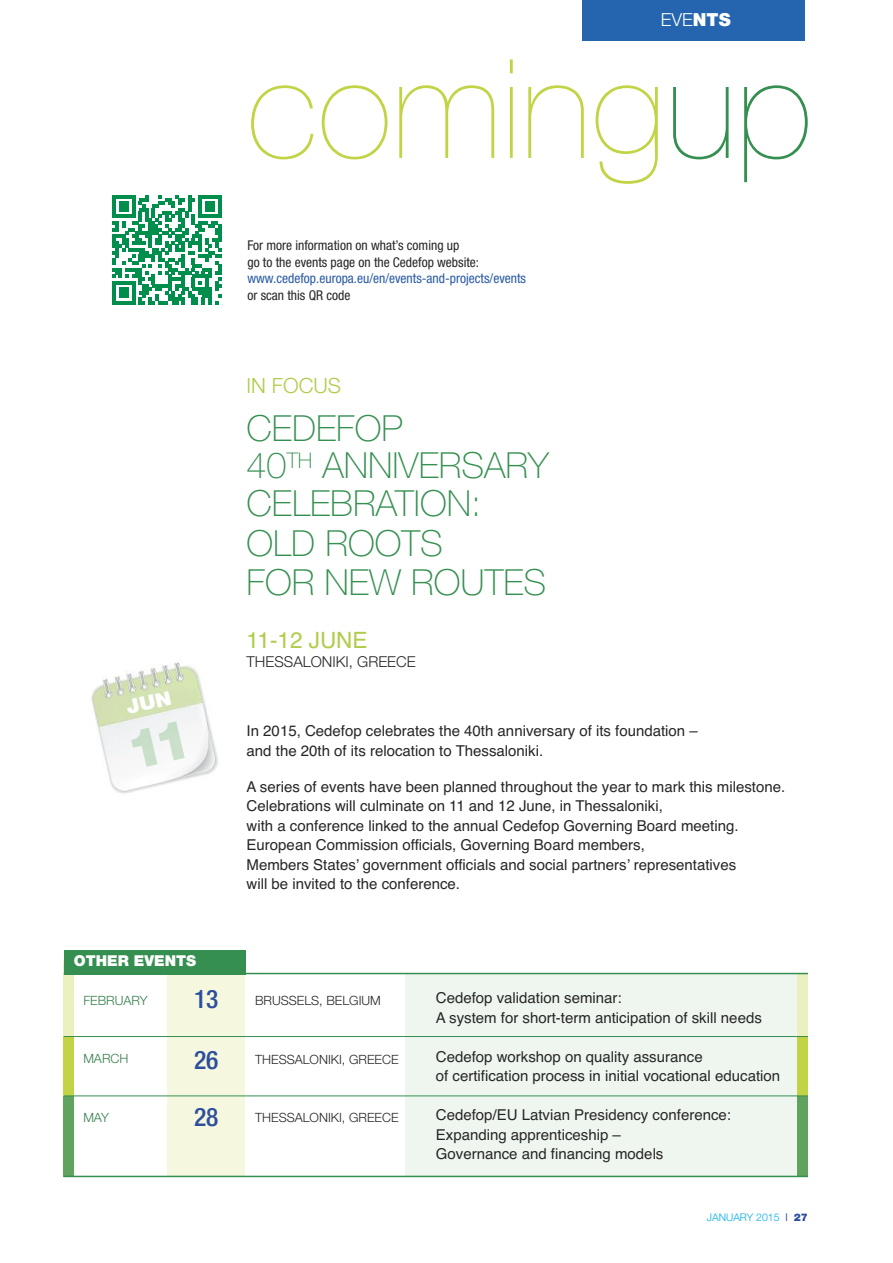
<style>
.page{position:relative;width:893px;height:1263px;background:#fff}
.page>*{position:absolute;margin:0;border:0;box-sizing:border-box;transform-origin:0 0}
.t1{font:200 138px "Helvetica Neue";color:#c2d446}
.t2{font:100 36px/38.4px "Helvetica Neue";color:#358f50}
.t3{font:500 condensed 25.5px "Helvetica Neue";color:#2d4e9d}
.t4{font:22.5px "Helvetica";color:#afcc4a}
.t5{font:300 21px "Helvetica Neue";color:#afcc4a}
.t6{font:300 18px "Helvetica Neue";color:#fff}
.t7{font:15px/19.5px "Helvetica";color:#272627}
.t8{font:300 15px "Helvetica Neue";color:#272627}
.t9{font:900 15px "Helvetica Neue";color:#fff}
.t10{font:condensed 13.5px/16.5px "Helvetica Neue";color:#272627}
.t11{font:condensed 13.5px "Helvetica Neue";color:#295aa5}
.t12{font:300 12.75px "Helvetica Neue";color:#272627}
.t13{font:300 12.75px "Helvetica Neue";color:#367f4b}
.t14{font:300 10.5px "Helvetica Neue";color:#00aded}
.s1{font-weight:900}
.s2{color:#358f50}
.s3{font-family:"Helvetica";font-weight:400;color:#2d4e9d}
.s4{font-weight:900;color:#2d4e9d}
</style>
<div class="page">
<div style="left:406px;top:974px;width:402px;height:202px;background:#eff6ef"></div>
<div style="left:167px;top:974px;width:77px;height:202px;background:#f5f8df"></div>
<div style="left:64px;top:961px;width:10px;height:215px;background:#eaf0be"></div>
<div style="left:798px;top:974px;width:10px;height:202px;background:#eaf0be"></div>
<div style="left:798px;top:1096px;width:10px;height:80px;background:#60a35e"></div>
<div style="left:798px;top:1036px;width:10px;height:60px;background:#c2d446"></div>
<div style="left:64px;top:1096px;width:10px;height:80px;background:#60a35e"></div>
<div style="left:64px;top:1036px;width:10px;height:60px;background:#c2d446"></div>
<div style="left:582px;top:0;width:223px;height:41px;background:#2565af"></div>
<hr style="left:64px;top:1176px;width:744px;height:1px;background:#358f50">
<hr style="left:64px;top:1036px;width:744px;height:1px;background:#358f50">
<hr style="left:64px;top:1095px;width:744px;height:1px;background:#358f50">
<hr style="left:64px;top:973px;width:744px;height:1px;background:#358f50">
<svg style="left:112px;top:195px;width:110px;height:109px"></svg>
<hr style="left:198px;top:195px;width:24px;height:3px;background:#008e4c">
<div style="left:64px;top:950px;width:182px;height:24px;background:#358f50"></div>
<svg style="left:91px;top:662px;width:127px;height:131px"></svg>
<p class="t6" style="left:661px;top:5px;width:71px">EVE<span class="s1">NTS</span></p>
<h1 class="t1" style="left:247px;top:2px;width:567px">coming<span class="s2">up</span></h1>
<p class="t10" style="left:247px;top:238px;width:233px">For more information on what’s coming up<br>go to the events page on the Cedefop website:</p>
<p class="t11" style="left:247px;top:273px;width:280px">www.cedefop.europa.eu/en/events-and-projects/events</p>
<p class="t10" style="left:247px;top:288px;width:104px">or scan this QR code</p>
<h3 class="t5" style="left:247px;top:368px;width:96px">IN FOCUS</h3>
<h2 class="t2" style="left:247px;top:412px;width:304px">CEDEFOP<br>40<sup>TH</sup> ANNIVERSARY<br>CELEBRATION:<br>OLD ROOTS<br>FOR NEW ROUTES</h2>
<h3 class="t4" style="left:247px;top:627px;width:122px">11-12 JUNE</h3>
<p class="t8" style="left:247px;top:650px;width:170px">THESSALONIKI, GREECE</p>
<p class="t7" style="left:247px;top:721px;width:453px">In 2015, Cedefop celebrates the 40th anniversary of its foundation – and the 20th of its relocation to Thessaloniki.</p>
<p class="t7" style="left:247px;top:777px;width:540px">A series of events have been planned throughout the year to mark this milestone.<br>Celebrations will culminate on 11 and 12 June, in Thessaloniki,<br>with a conference linked to the annual Cedefop Governing Board meeting.<br>European Commission officials, Governing Board members,<br>members States’ government officials and social partners’ representatives<br>will be invited to the conference.</p>
<p class="t9" style="left:74px;top:955px;width:124px">OTHER EVENTS</p>
<p class="t13" style="left:83px;top:990px;width:66px">FEBRUARY</p>
<p class="t13" style="left:83px;top:1048px;width:47px">MARCH</p>
<p class="t13" style="left:83px;top:1107px;width:27px">MAY</p>
<h3 class="t3" style="left:194px;top:990px;width:26px">13</h3>
<h3 class="t3" style="left:194px;top:1051px;width:26px">26</h3>
<h3 class="t3" style="left:194px;top:1108px;width:26px">28</h3>
<p class="t12" style="left:255px;top:990px;width:127px">BRUSSELS, BELGIUM</p>
<p class="t12" style="left:255px;top:1049px;width:145px">THESSALONIKI, GREECE</p>
<p class="t12" style="left:255px;top:1107px;width:145px">THESSALONIKI, GREECE</p>
<p class="t7" style="left:436px;top:988px;width:327px">Cedefop validation seminar:<br>A system for short-term anticipation of skill needs</p>
<p class="t7" style="left:436px;top:1047px;width:346px">Cedefop workshop on quality assurance<br>of certification process in initial vocational education</p>
<p class="t7" style="left:436px;top:1105px;width:297px">Cedefop/EU Latvian Presidency conference:<br>Expanding apprenticeship –<br>Governance and financing models</p>
<p class="t14" style="left:707px;top:1209px;width:103px">JANUARY 2015 <span class="s3">|</span> <span class="s4">27</span></p>
</div>
